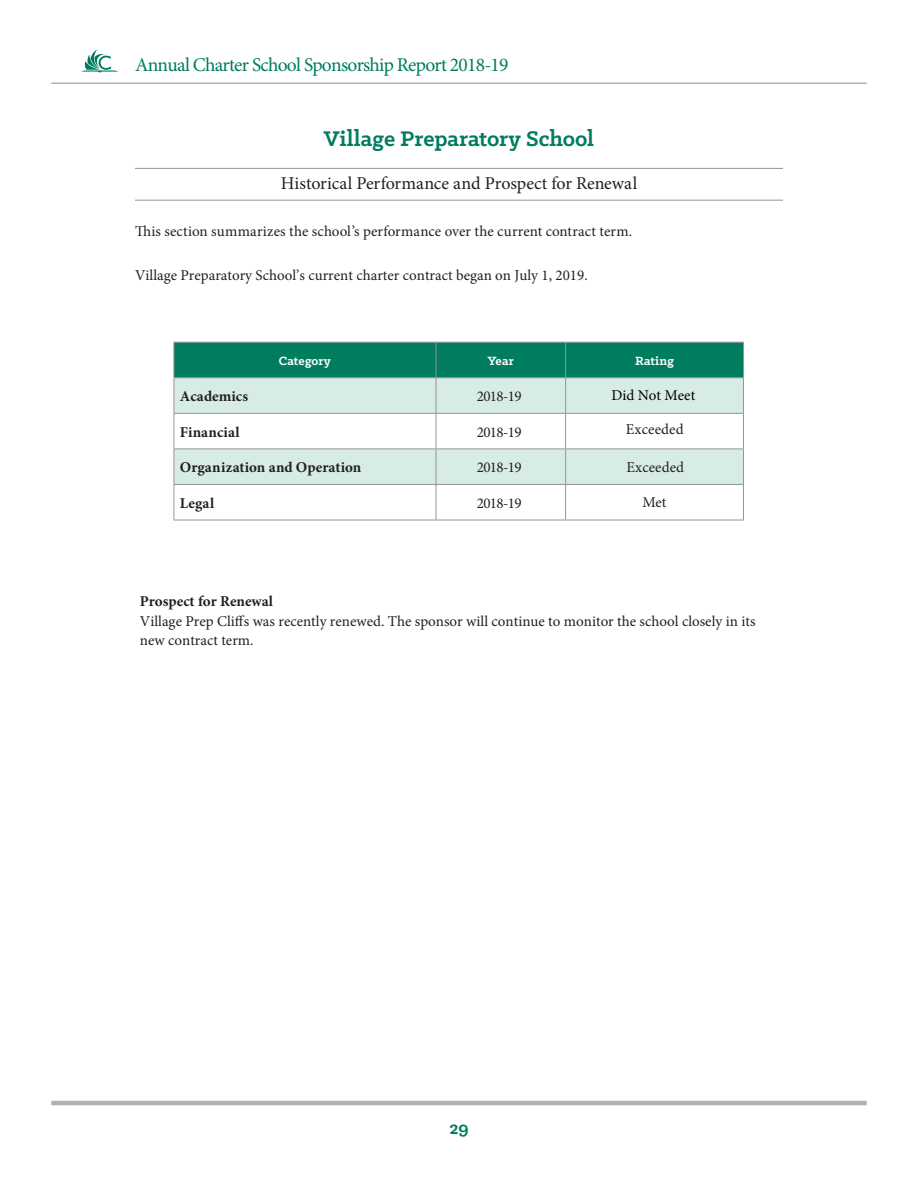
<style>
.page{position:relative;width:918px;height:1188px;background:#fff}
.page>*{position:absolute;margin:0;border:0;box-sizing:border-box;transform-origin:0 0}
.School_Name{font:700 24px "Klinic Slab";color:#007c5f}
.t1{font:19.5px "Minion Pro";letter-spacing:-.04em;color:#007c5f}
.t2{font:700 19.5px "Klinic Slab";color:#007c5f}
.Mission_Statement{font:18px "Minion Pro";color:#231f20}
.Text__Copy{font:15px/19.5px "Minion Pro";color:#231f20}
.t3{font:700 15px "Minion Pro";letter-spacing:.005em;color:#231f20}
.t4{font:15px "Minion Pro";color:#000}
.t5{font:700 13.5px "Klinic Slab";color:#fff}
.s1{font-weight:700}
</style>
<div class="page">
<hr style="left:51px;top:1101px;width:816px;height:4px;background:#b2b0b1">
<hr style="left:51px;top:83px;width:816px;height:1px;background:#231f20">
<svg style="left:81px;top:49px;width:37px;height:23px"></svg>
<hr style="left:135px;top:168px;width:648px;height:1px;background:#939598">
<hr style="left:135px;top:200px;width:648px;height:1px;background:#939598">
<div style="left:175px;top:343px;width:568px;height:34px;background:#007c5f"></div>
<svg style="left:175px;top:378px;width:568px;height:106px;fill:#d7ece2"></svg>
<hr style="left:174px;top:342px;width:262px;height:1px;background:#939598">
<hr style="left:174px;top:343px;width:1px;height:34px;background:#939598">
<hr style="left:436px;top:342px;width:130px;height:1px;background:#939598">
<hr style="left:436px;top:343px;width:1px;height:34px;background:#939598">
<hr style="left:566px;top:342px;width:178px;height:1px;background:#939598">
<hr style="left:565px;top:343px;width:1px;height:34px;background:#939598">
<hr style="left:743px;top:343px;width:1px;height:34px;background:#939598">
<hr style="left:174px;top:377px;width:262px;height:1px;background:#939598">
<hr style="left:174px;top:378px;width:1px;height:35px;background:#939598">
<hr style="left:436px;top:378px;width:1px;height:35px;background:#939598">
<hr style="left:566px;top:377px;width:178px;height:1px;background:#939598">
<hr style="left:565px;top:378px;width:1px;height:35px;background:#939598">
<hr style="left:743px;top:378px;width:1px;height:35px;background:#939598">
<hr style="left:174px;top:413px;width:262px;height:1px;background:#939598">
<hr style="left:174px;top:414px;width:1px;height:35px;background:#939598">
<hr style="left:436px;top:413px;width:130px;height:1px;background:#939598">
<hr style="left:436px;top:414px;width:1px;height:35px;background:#939598">
<hr style="left:566px;top:413px;width:178px;height:1px;background:#939598">
<hr style="left:565px;top:414px;width:1px;height:35px;background:#939598">
<hr style="left:743px;top:414px;width:1px;height:35px;background:#939598">
<hr style="left:174px;top:449px;width:262px;height:1px;background:#939598">
<hr style="left:174px;top:449px;width:1px;height:35px;background:#939598">
<hr style="left:436px;top:449px;width:130px;height:1px;background:#939598">
<hr style="left:436px;top:449px;width:1px;height:35px;background:#939598">
<hr style="left:566px;top:449px;width:178px;height:1px;background:#939598">
<hr style="left:565px;top:449px;width:1px;height:35px;background:#939598">
<hr style="left:743px;top:449px;width:1px;height:35px;background:#939598">
<hr style="left:174px;top:484px;width:262px;height:1px;background:#939598">
<hr style="left:174px;top:485px;width:1px;height:35px;background:#939598">
<hr style="left:436px;top:484px;width:130px;height:1px;background:#939598">
<hr style="left:436px;top:485px;width:1px;height:35px;background:#939598">
<hr style="left:566px;top:484px;width:178px;height:1px;background:#939598">
<hr style="left:565px;top:485px;width:1px;height:35px;background:#939598">
<hr style="left:743px;top:485px;width:1px;height:35px;background:#939598">
<hr style="left:436px;top:520px;width:130px;height:1px;background:#939598">
<hr style="left:436px;top:377px;width:130px;height:1px;background:#939598">
<hr style="left:174px;top:520px;width:262px;height:1px;background:#939598">
<hr style="left:566px;top:520px;width:178px;height:1px;background:#939598">
<h2 class="t1" style="left:135px;top:52px;width:375px">Annual Charter School Sponsorship Report 2018-19</h2>
<p class="School_Name" style="left:324px;top:123px;width:272px">Village Preparatory School</p>
<p class="Mission_Statement" style="left:281px;top:171px;width:358px">Historical Performance and Prospect for Renewal</p>
<p class="Text__Copy" style="left:135px;top:221px;width:499px">This section summarizes the school’s performance over the current contract term.</p>
<p class="Text__Copy" style="left:135px;top:266px;width:454px">Village Preparatory School’s current charter contract began on July 1, 2019.</p>
<p class="t5" style="left:279px;top:352px;width:54px">Category</p>
<p class="t5" style="left:488px;top:352px;width:28px">Year</p>
<p class="t5" style="left:635px;top:352px;width:40px">Rating</p>
<p class="t3" style="left:180px;top:386px;width:70px">Academics</p>
<p class="Text__Copy" style="left:477px;top:387px;width:46px">2018-19</p>
<p class="t3" style="left:180px;top:421px;width:61px">Financial</p>
<p class="Text__Copy" style="left:477px;top:422px;width:46px">2018-19</p>
<p class="t3" style="left:180px;top:457px;width:183px">Organization and Operation</p>
<p class="Text__Copy" style="left:477px;top:458px;width:46px">2018-19</p>
<p class="t3" style="left:180px;top:492px;width:36px">Legal</p>
<p class="Text__Copy" style="left:477px;top:493px;width:46px">2018-19</p>
<p class="t4" style="left:611px;top:385px;width:85px">Did Not Meet</p>
<p class="Text__Copy" style="left:626px;top:420px;width:59px">Exceeded</p>
<p class="Text__Copy" style="left:626px;top:457px;width:59px">Exceeded</p>
<p class="Text__Copy" style="left:642px;top:493px;width:25px">Met</p>
<p class="Text__Copy" style="left:140px;top:592px;width:617px"><span class="s1">Prospect for Renewal<br></span>Village Prep Cliffs was recently renewed. The sponsor will continue to monitor the school closely in its new contract term.</p>
<h2 class="t2" style="left:449px;top:1115px;width:21px">29</h2>
</div>
